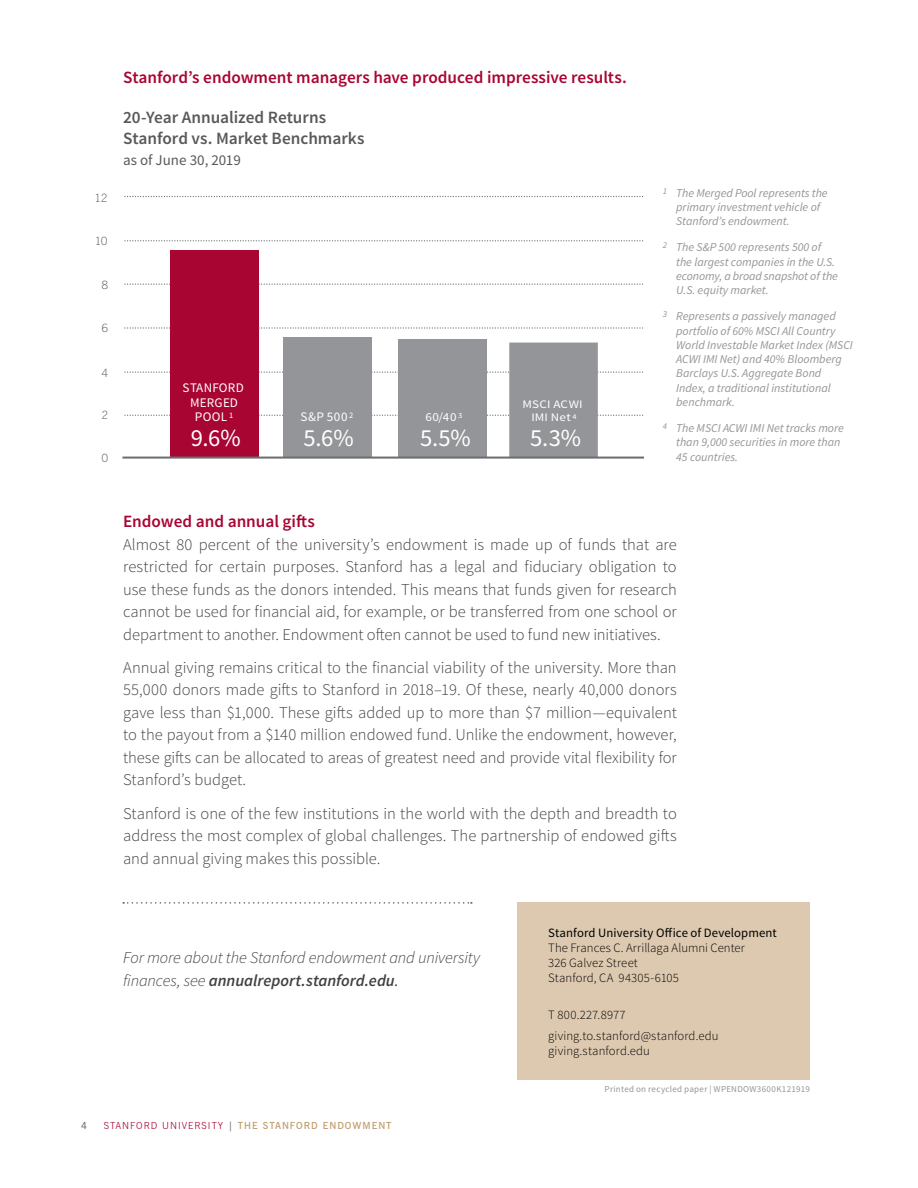
<style>
.page{position:relative;width:918px;height:1188px;background:#fff}
.page>*{position:absolute;margin:0;border:0;box-sizing:border-box;transform-origin:0 0}
.t1{font:24.6px "Source Sans Pro";color:#fff}
.t2{font:600 17.25px "Source Sans Pro";color:#a90533}
.t3{font:600 17.25px/21px "Source Sans Pro";color:#58595b}
.t4{font:300 16.5px/22.5px "Source Sans Pro";color:#414042;text-align:justify}
.t5{font:italic 300 16.5px/22.5px "Source Sans Pro";letter-spacing:-.005em;color:#414042}
.t6{font:15px "Source Sans Pro";color:#58595b}
.t7{font:13.05px/14.7px "Source Sans Pro";letter-spacing:.02em;color:#fff;text-align:center}
.t8{font:300 12.75px/15px "Source Sans Pro";letter-spacing:.005em;color:#000}
.t9{font:12.75px "Source Sans Pro";letter-spacing:.01em;color:#000}
.t10{font:12.15px "Source Sans Pro";color:#fff;scale:1.08 1}
.t11{font:italic 12px/14.2px "Source Sans Pro";color:#939598}
.t12{font:11.55px/12.9px "Source Sans Pro";letter-spacing:.015em;color:#fff;text-align:center;scale:1.14 1}
.t13{font:300 11.4px "News Gothic BT";color:#6d6e71}
.t14{font:600 9.75px "News Gothic BT";letter-spacing:.1em;color:#be9969}
.t15{font:600 9.75px "News Gothic BT";color:#6d6e71}
.t16{font:9px "Source Sans Pro";letter-spacing:.035em;color:#939598}
.s1{font-weight:600}
.s2{font-weight:400}
.s3{font-weight:300;color:#a90533}
.s4{color:#6d6e71}
</style>
<div class="page">
<div style="left:518px;top:903px;width:292px;height:177px;background:#ddc9b0"></div>
<svg style="left:125px;top:240px;width:518px;height:1px"></svg>
<svg style="left:125px;top:196px;width:518px;height:1px"></svg>
<svg style="left:125px;top:284px;width:518px;height:1px"></svg>
<svg style="left:125px;top:327px;width:518px;height:2px"></svg>
<svg style="left:125px;top:372px;width:518px;height:1px"></svg>
<svg style="left:125px;top:415px;width:518px;height:1px"></svg>
<div style="left:509px;top:343px;width:89px;height:115px;background:#939598"></div>
<div style="left:170px;top:250px;width:89px;height:208px;background:#a90533"></div>
<div style="left:283px;top:337px;width:89px;height:121px;background:#939598"></div>
<div style="left:398px;top:339px;width:89px;height:119px;background:#939598"></div>
<hr style="left:122px;top:457px;width:521px;height:2px;background:#6d6e71">
<svg style="left:123px;top:902px;width:349px;height:2px"></svg>
<p class="t2" style="left:123px;top:66px;width:505px">Stanford’s endowment managers have produced impressive results.</p>
<p class="t13" style="left:94px;top:191px;width:15px">12</p>
<p class="t13" style="left:95px;top:234px;width:14px">10</p>
<p class="t13" style="left:102px;top:278px;width:8px">8</p>
<p class="t13" style="left:102px;top:321px;width:8px">6</p>
<p class="t13" style="left:102px;top:366px;width:8px">4</p>
<p class="t13" style="left:102px;top:408px;width:8px">2</p>
<p class="t13" style="left:102px;top:451px;width:8px">0</p>
<p class="t3" style="left:123px;top:107px;width:243px">20-Year Annualized Returns<br>Stanford vs. Market Benchmarks</p>
<p class="t6" style="left:123px;top:151px;width:119px">as of June 30, 2019</p>
<p class="t7" style="left:183px;top:380px;width:63px">STANFORD<br>MERGED<br>POOL <sup>1</sup></p>
<h1 class="t1" style="left:191px;top:422px;width:51px">9.6%</h1>
<p class="t7" style="left:300px;top:410px;width:54px">S&amp;P 500 <sup>2</sup></p>
<h1 class="t1" style="left:303px;top:422px;width:52px">5.6%</h1>
<p class="t10" style="left:425px;top:410px;width:36px">60/40 <sup>3</sup></p>
<h1 class="t1" style="left:420px;top:422px;width:52px">5.5%</h1>
<p class="t12" style="left:523px;top:398px;width:54px">MSCI ACWI<br>IMI Net <sup>4</sup></p>
<h1 class="t1" style="left:530px;top:423px;width:52px">5.3%</h1>
<p class="t11" style="left:676px;top:186px;width:153px;text-indent:-14px"><sup>1</sup> The Merged Pool represents the primary investment vehicle of<br>Stanford’s endowment.</p>
<p class="t11" style="left:676px;top:240px;width:163px;text-indent:-14px"><sup>2</sup> The S&amp;P 500 represents 500 of the largest companies in the U.S. economy, a broad snapshot of the<br>U.S. equity market.</p>
<p class="t11" style="left:676px;top:309px;width:178px;text-indent:-14px"><sup>3</sup> Represents a passively managed portfolio of 60% MSCI All Country<br>World Investable Market Index (MSCI<br>ACWI IMI Net) and 40% Bloomberg<br>Barclays U.S. Aggregate Bond<br>Index, a traditional institutional benchmark.</p>
<p class="t11" style="left:676px;top:421px;width:169px;text-indent:-14px"><sup>4</sup> The MSCI ACWI IMI Net tracks more than 9,000 securities in more than<br>45 countries.</p>
<p class="t2" style="left:123px;top:510px;width:193px">Endowed and annual gifts</p>
<p class="t4" style="left:123px;top:533px;width:555px">Almost 80 percent of the university’s endowment is made up of funds that are restricted for certain purposes. Stanford has a legal and fiduciary obligation to use these funds as the donors intended. This means that funds given for research cannot be used for financial aid, for example, or be transferred from one school or department to another. Endowment often cannot be used to fund new initiatives.</p>
<p class="t4" style="left:123px;top:656px;width:555px">Annual giving remains critical to the financial viability of the university. More than 55,000 donors made gifts to Stanford in 2018–19. Of these, nearly 40,000 donors gave less than $1,000. These gifts added up to more than $7 million—equivalent to the payout from a $140 million endowed fund. Unlike the endowment, however, these gifts can be allocated to areas of greatest need and provide vital flexibility for Stanford’s budget.</p>
<p class="t4" style="left:123px;top:802px;width:555px">Stanford is one of the few institutions in the world with the depth and breadth to address the most complex of global challenges. The partnership of endowed gifts and annual giving makes this possible.</p>
<p class="t5" style="left:123px;top:947px;width:359px">For more about the Stanford endowment and university finances, see <span class="s1">annualreport.stanford.edu</span><span class="s2">.</span></p>
<p class="t9" style="left:548px;top:925px;width:230px">Stanford University Office of Development</p>
<p class="t8" style="left:548px;top:940px;width:198px">The Frances C. Arrillaga Alumni Center<br>326 Galvez Street<br>Stanford, CA 94305-6105</p>
<p class="t8" style="left:548px;top:1004px;width:172px;line-height:21.8px">T 800.227.8977 giving.to.stanford@stanford.edu</p>
<p class="t8" style="left:548px;top:1044px;width:103px">giving.stanford.edu</p>
<p class="t16" style="left:605px;top:1084px;width:207px">Printed on recycled paper | WPENDOW3600K121919</p>
<p class="t15" style="left:81px;top:1119px;width:7px">4</p>
<p class="t14" style="left:104px;top:1119px;width:290px"><span class="s3">STANFORD UNIVERSITY</span> <span class="s4">|</span> THE STANFORD ENDOWMENT</p>
</div>
